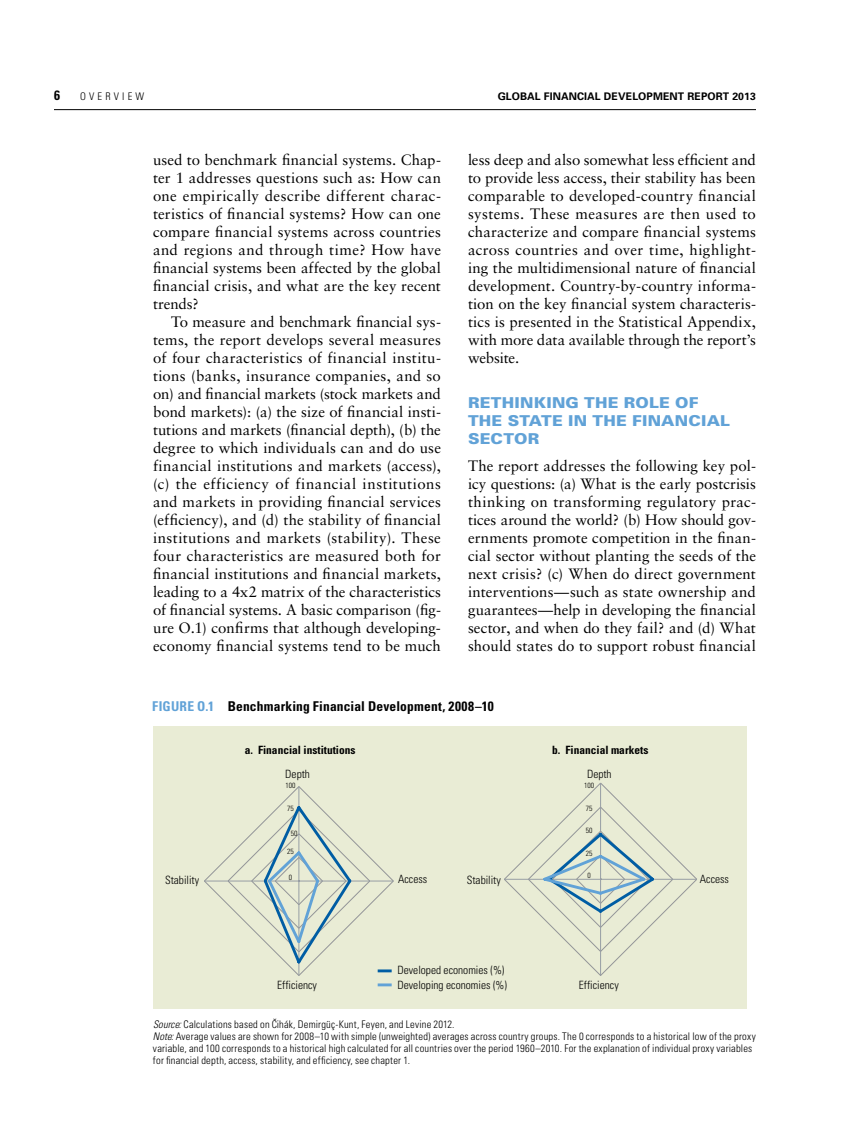
<style>
.page{position:relative;width:864px;height:1134px;background:#fff}
.page>*{position:absolute;margin:0;border:0;box-sizing:border-box;transform-origin:0 0}
.t1{font:15px/18px "Sabon";letter-spacing:.005em;color:#000;text-align:justify}
.t2{font:900 15px/18px "Univers";letter-spacing:.015em;color:#61a2d7;scale:1.07 1}
.t3{font:700 condensed 13.5px "Univers";letter-spacing:.015em;color:#000}
.t4{font:300 condensed 11.4px/14.7px "Univers";color:#000}
.t5{font:700 condensed 11.4px "Univers";color:#000}
.t6{font:300 condensed 10.5px/12px "Univers";letter-spacing:.02em;color:#000}
.t7{font:700 10.5px "Univers";letter-spacing:.01em;color:#000}
.t8{font:300 condensed 7.5px "Univers";color:#000}
.s1{color:#61a2d7}
.s2{font-style:italic}
</style>
<div class="page">
<hr style="left:54px;top:109px;width:702px;height:1px;background:#000">
<div style="left:153px;top:726px;width:594px;height:283px;background:#e9ecd5"></div>
<svg style="left:204px;top:786px;width:190px;height:190px"></svg>
<hr style="left:378px;top:969px;width:14px;height:3px;background:#005da4">
<hr style="left:378px;top:983px;width:14px;height:3px;background:#61a2d7">
<svg style="left:504px;top:782px;width:193px;height:194px"></svg>
<p class="t3" style="left:54px;top:87px;width:7px">6</p>
<p class="t6" style="left:80px;top:91px;width:66px">Over view</p>
<p class="t7" style="left:498px;top:90px;width:260px">GLOBAL FINANCIAL DEVELOPMENT REPORT 2013</p>
<p class="t1" style="left:153px;top:150px;width:290px">used to benchmark financial systems. Chap&shy;ter 1 addresses questions such as: How can one empirically describe different charac&shy;teristics of financial systems? How can one compare financial systems across countries and regions and through time? How have financial systems been affected by the global financial crisis, and what are the key recent trends?</p>
<p class="t1" style="left:153px;top:312px;width:290px;text-indent:18px">To measure and benchmark financial sys&shy;tems, the report develops several measures of four characteristics of financial institu&shy;tions (banks, insurance companies, and so on) and financial markets (stock markets and bond markets): (a) the size of financial insti&shy;tutions and markets (financial depth), (b) the degree to which individuals can and do use financial institutions and markets (access), (c) the efficiency of financial institutions and markets in providing financial services (efficiency), and (d) the stability of financial institutions and markets (stability). These four characteristics are measured both for financial institutions and financial markets, leading to a 4x2 matrix of the characteristics of financial systems. A basic comparison (fig&shy;ure O.1) confirms that although developing&shy;economy financial systems tend to be much</p>
<p class="t1" style="left:468px;top:150px;width:290px">less deep and also somewhat less efficient and to provide less access, their stability has been comparable to developed-country financial systems. These measures are then used to characterize and compare financial systems across countries and over time, highlight&shy;ing the multidimensional nature of financial development. Country-by-country informa&shy;tion on the key financial system characteris&shy;tics is presented in the Statistical Appendix, with more data available through the report’s website.</p>
<p class="t2" style="left:468px;top:393px;width:246px">RETHINKING THE ROLE OF<br>THE STATE IN THE FINANCIAL<br>SECTOR</p>
<p class="t1" style="left:468px;top:456px;width:290px">The report addresses the following key pol&shy;icy questions: (a) What is the early postcrisis thinking on transforming regulatory prac&shy;tices around the world? (b) How should gov&shy;ernments promote competition in the finan&shy;cial sector without planting the seeds of the next crisis? (c) When do direct government interventions—such as state ownership and guarantees—help in developing the financial sector, and when do they fail? and (d) What should states do to support robust financial</p>
<p class="t3" style="left:152px;top:698px;width:343px"><span class="s1">Figure O.1</span> Benchmarking Financial Development, 2008–10</p>
<p class="t5" style="left:245px;top:743px;width:112px">a. Financial institutions</p>
<p class="t5" style="left:552px;top:743px;width:98px">b. Financial markets</p>
<p class="t4" style="left:165px;top:873px;width:36px">Stability</p>
<p class="t4" style="left:285px;top:766px;width:26px">Depth</p>
<p class="t8" style="left:286px;top:781px;width:11px">100</p>
<p class="t8" style="left:287px;top:804px;width:8px">75</p>
<p class="t8" style="left:291px;top:829px;width:8px">50</p>
<p class="t8" style="left:287px;top:846px;width:8px">25</p>
<p class="t8" style="left:289px;top:873px;width:5px">0</p>
<p class="t4" style="left:277px;top:977px;width:41px">Efficiency</p>
<p class="t4" style="left:398px;top:872px;width:31px">Access</p>
<p class="t4" style="left:467px;top:873px;width:36px">Stability</p>
<p class="t4" style="left:397px;top:963px;width:111px">Developed economies (%)<br>Developing economies (%)</p>
<p class="t4" style="left:587px;top:766px;width:26px">Depth</p>
<p class="t8" style="left:584px;top:781px;width:11px">100</p>
<p class="t8" style="left:586px;top:804px;width:8px">75</p>
<p class="t8" style="left:586px;top:826px;width:8px">50</p>
<p class="t8" style="left:586px;top:849px;width:8px">25</p>
<p class="t8" style="left:588px;top:871px;width:5px">0</p>
<p class="t4" style="left:579px;top:977px;width:41px">Efficiency</p>
<p class="t4" style="left:700px;top:872px;width:31px">Access</p>
<p class="t6" style="left:153px;top:1018px;width:604px"><span class="s2">Source:</span> Calculations based on Cˇihák, Demirgüç-Kunt, Feyen, and Levine 2012.<br><span class="s2">Note:</span> Average values are shown for 2008–10 with simple (unweighted) averages across country groups. The 0 corresponds to a historical low of the proxy variable, and 100 corresponds to a historical high calculated for all countries over the period 1960–2010. For the explanation of individual proxy variables for financial depth, access, stability, and efficiency, see chapter 1.</p>
</div>
